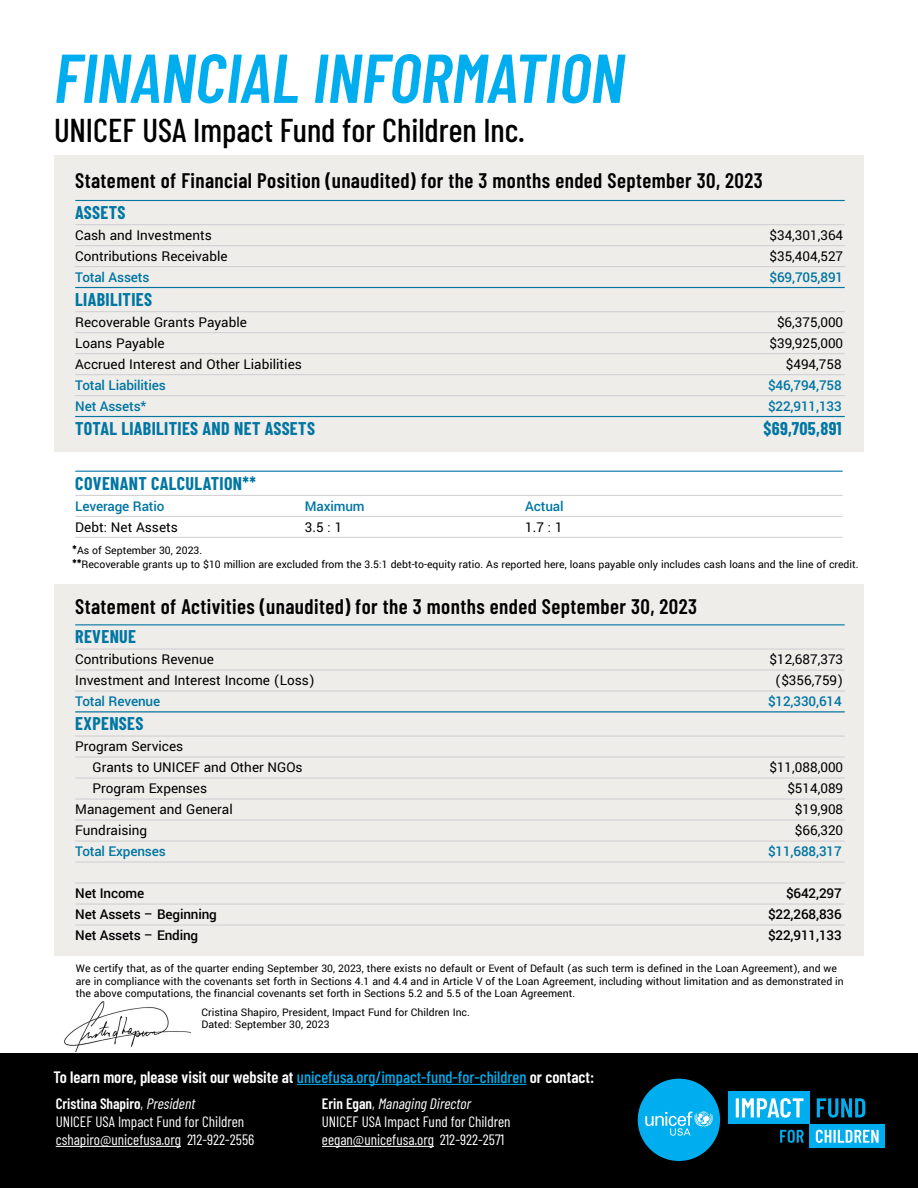
<style>
.page{position:relative;width:918px;height:1188px;background:#fff}
.page>*{position:absolute;margin:0;border:0;box-sizing:border-box;transform-origin:0 0}
.t1{font:italic 600 69px "Barlow Condensed";color:#00aeef}
.t2{font:500 33px "Barlow Condensed";color:#000}
.t3{font:600 21px "Barlow Condensed";letter-spacing:.02em;color:#000}
.t4{font:700 18px "Barlow Condensed";letter-spacing:.02em;color:#0076a3}
.t5{font:600 16.5px "Barlow Condensed";color:#fff}
.t6{font:15px/21px "Yantramanav";color:#000}
.t7{font:15px/18px "Barlow Condensed";color:#fff}
.t8{font:500 15px "Yantramanav";letter-spacing:-.01em;color:#0076a3}
.t9{font:500 15px "Yantramanav";letter-spacing:-.01em;color:#000}
.t10{font:11.7px/12.5px "Yantramanav";color:#000}
.s1{font-family:"Barlow Condensed";font-weight:700}
.s2{font-weight:500;color:#00aeef}
.s3{font-weight:600}
.s4{font-style:italic}
</style>
<div class="page">
<div style="left:54px;top:155px;width:810px;height:297px;background:#efedea"></div>
<hr style="left:75px;top:200px;width:770px;height:1px;background:#0076a3">
<hr style="left:75px;top:224px;width:770px;height:1px;background:#cdced1">
<hr style="left:75px;top:245px;width:770px;height:1px;background:#cdced1">
<hr style="left:75px;top:266px;width:770px;height:1px;background:#cdced1">
<hr style="left:75px;top:287px;width:770px;height:1px;background:#0076a3">
<hr style="left:75px;top:311px;width:770px;height:1px;background:#cdced1">
<hr style="left:75px;top:332px;width:770px;height:1px;background:#cdced1">
<hr style="left:75px;top:353px;width:770px;height:1px;background:#cdced1">
<hr style="left:75px;top:374px;width:770px;height:1px;background:#cdced1">
<hr style="left:75px;top:395px;width:770px;height:1px;background:#cdced1">
<hr style="left:75px;top:416px;width:770px;height:1px;background:#0076a3">
<div style="left:54px;top:584px;width:810px;height:372px;background:#efedea"></div>
<hr style="left:75px;top:624px;width:770px;height:1px;background:#0076a3">
<hr style="left:75px;top:649px;width:770px;height:1px;background:#cdced1">
<hr style="left:75px;top:670px;width:770px;height:1px;background:#cdced1">
<hr style="left:75px;top:691px;width:770px;height:1px;background:#cdced1">
<hr style="left:75px;top:712px;width:770px;height:1px;background:#cdced1">
<hr style="left:75px;top:711px;width:770px;height:1px;background:#0076a3">
<hr style="left:75px;top:736px;width:770px;height:1px;background:#cdced1">
<hr style="left:75px;top:757px;width:770px;height:1px;background:#cdced1">
<hr style="left:75px;top:778px;width:770px;height:1px;background:#cdced1">
<hr style="left:75px;top:799px;width:770px;height:1px;background:#cdced1">
<hr style="left:75px;top:820px;width:770px;height:1px;background:#cdced1">
<hr style="left:75px;top:841px;width:770px;height:1px;background:#cdced1">
<hr style="left:75px;top:862px;width:770px;height:1px;background:#cdced1">
<hr style="left:75px;top:883px;width:770px;height:1px;background:#cdced1">
<hr style="left:75px;top:904px;width:770px;height:1px;background:#cdced1">
<hr style="left:75px;top:925px;width:770px;height:1px;background:#cdced1">
<img style="left:64px;top:1001px;width:127px;height:51px">
<hr style="left:75px;top:471px;width:768px;height:1px;background:#0076a3">
<hr style="left:75px;top:495px;width:768px;height:1px;background:#cdced1">
<hr style="left:75px;top:516px;width:768px;height:1px;background:#cdced1">
<hr style="left:75px;top:537px;width:768px;height:1px;background:#cdced1">
<div style="left:0;top:1053px;width:918px;height:135px;background:#000"></div>
<hr style="left:297px;top:1084px;width:229px;height:1px;background:#00aeef">
<hr style="left:56px;top:1146px;width:125px;height:1px;background:#fff">
<hr style="left:322px;top:1146px;width:112px;height:1px;background:#fff">
<div style="left:728px;top:1091px;width:82px;height:33px;background:#00aeef"></div>
<div style="left:810px;top:1124px;width:75px;height:24px;background:#00aeef"></div>
<svg style="left:736px;top:1098px;width:67px;height:20px"></svg>
<svg style="left:817px;top:1098px;width:48px;height:20px"></svg>
<svg style="left:780px;top:1130px;width:24px;height:13px"></svg>
<svg style="left:816px;top:1130px;width:63px;height:13px"></svg>
<div style="left:638px;top:1079px;width:82px;height:82px;background:#00aeef;border-radius:50%"></div>
<svg style="left:645px;top:1112px;width:68px;height:24px"></svg>
<h1 class="t1" style="left:54px;top:29px;width:572px">FINANCIAL INFORMATION</h1>
<h2 class="t2" style="left:54px;top:106px;width:472px">UNICEF USA Impact Fund for Children Inc.</h2>
<h3 class="t3" style="left:75px;top:165px;width:689px">Statement of Financial Position (unaudited) for the 3 months ended September 30, 2023</h3>
<h3 class="t4" style="left:75px;top:200px;width:52px">ASSETS</h3>
<p class="t6" style="left:75px;top:225px;width:138px">Cash and Investments</p>
<p class="t6" style="left:769px;top:225px;width:75px">$34,301,364</p>
<p class="t6" style="left:75px;top:246px;width:154px">Contributions Receivable</p>
<p class="t6" style="left:769px;top:246px;width:75px">$35,404,527</p>
<p class="t8" style="left:75px;top:268px;width:76px">Total Assets</p>
<p class="t8" style="left:770px;top:268px;width:75px">$69,705,891</p>
<h3 class="t4" style="left:75px;top:287px;width:78px">LIABILITIES</h3>
<p class="t6" style="left:75px;top:312px;width:173px">Recoverable Grants Payable</p>
<p class="t6" style="left:777px;top:312px;width:68px">$6,375,000</p>
<p class="t6" style="left:75px;top:333px;width:91px">Loans Payable</p>
<p class="t6" style="left:769px;top:333px;width:75px">$39,925,000</p>
<p class="t6" style="left:75px;top:354px;width:228px">Accrued Interest and Other Liabilities</p>
<p class="t6" style="left:786px;top:354px;width:57px">$494,758</p>
<p class="t8" style="left:75px;top:376px;width:92px">Total Liabilities</p>
<p class="t8" style="left:768px;top:376px;width:75px">$46,794,758</p>
<p class="t8" style="left:75px;top:397px;width:73px">Net Assets*</p>
<p class="t8" style="left:768px;top:397px;width:75px">$22,911,133</p>
<h3 class="t4" style="left:75px;top:416px;width:241px">TOTAL LIABILITIES AND NET ASSETS</h3>
<h3 class="t4" style="left:763px;top:416px;width:80px">$69,705,891</h3>
<h3 class="t4" style="left:75px;top:470px;width:182px">COVENANT CALCULATION**</h3>
<p class="t8" style="left:75px;top:497px;width:91px">Leverage Ratio</p>
<p class="t8" style="left:305px;top:497px;width:61px">Maximum</p>
<p class="t8" style="left:525px;top:497px;width:40px">Actual</p>
<p class="t6" style="left:75px;top:517px;width:104px">Debt: Net Assets</p>
<p class="t6" style="left:305px;top:517px;width:39px">3.5 : 1</p>
<p class="t6" style="left:525px;top:517px;width:39px">1.7 : 1</p>
<p class="t10" style="left:73px;top:544px;width:787px;line-height:13.5px"><span class="s1">*</span>As of September 30, 2023.<br><span class="s1">**</span>Recoverable grants up to $10 million are excluded from the 3.5:1 debt-to-equity ratio. As reported here, loans payable only includes cash loans and the line of credit.</p>
<h3 class="t3" style="left:75px;top:591px;width:623px">Statement of Activities (unaudited) for the 3 months ended September 30, 2023</h3>
<h3 class="t4" style="left:75px;top:624px;width:62px">REVENUE</h3>
<p class="t6" style="left:75px;top:649px;width:140px">Contributions Revenue</p>
<p class="t6" style="left:769px;top:649px;width:75px">$12,687,373</p>
<p class="t6" style="left:75px;top:670px;width:241px">Investment and Interest Income (Loss)</p>
<p class="t6" style="left:775px;top:670px;width:69px">($356,759)</p>
<p class="t8" style="left:75px;top:692px;width:86px">Total Revenue</p>
<p class="t8" style="left:768px;top:692px;width:75px">$12,330,614</p>
<h3 class="t4" style="left:75px;top:711px;width:70px">EXPENSES</h3>
<p class="t6" style="left:93px;top:736px;width:212px;text-indent:-17px">Program Services<br>Grants to UNICEF and Other NGOs</p>
<p class="t6" style="left:769px;top:757px;width:75px">$11,088,000</p>
<p class="t6" style="left:93px;top:778px;width:116px">Program Expenses</p>
<p class="t6" style="left:787px;top:778px;width:57px">$514,089</p>
<p class="t6" style="left:75px;top:799px;width:159px">Management and General</p>
<p class="t6" style="left:795px;top:799px;width:50px">$19,908</p>
<p class="t6" style="left:75px;top:820px;width:74px">Fundraising</p>
<p class="t6" style="left:795px;top:820px;width:50px">$66,320</p>
<p class="t8" style="left:75px;top:842px;width:92px">Total Expenses</p>
<p class="t8" style="left:768px;top:842px;width:75px">$11,688,317</p>
<p class="t9" style="left:75px;top:884px;width:71px">Net Income</p>
<p class="t9" style="left:786px;top:884px;width:57px">$642,297</p>
<p class="t9" style="left:75px;top:905px;width:143px">Net Assets – Beginning</p>
<p class="t9" style="left:768px;top:905px;width:75px">$22,268,836</p>
<p class="t9" style="left:75px;top:926px;width:125px">Net Assets – Ending</p>
<p class="t9" style="left:768px;top:926px;width:75px">$22,911,133</p>
<p class="t10" style="left:76px;top:963px;width:769px">We certify that, as of the quarter ending September 30, 2023, there exists no default or Event of Default (as such term is defined in the Loan Agreement), and we are in compliance with the covenants set forth in Sections 4.1 and 4.4 and in Article V of the Loan Agreement, including without limitation and as demonstrated in the above computations, the financial covenants set forth in Sections 5.2 and 5.5 of the Loan Agreement.</p>
<p class="t10" style="left:202px;top:1006px;width:270px">Cristina Shapiro, President, Impact Fund for Children Inc.<br>Dated: September 30, 2023</p>
<h3 class="t5" style="left:53px;top:1065px;width:542px">To learn more, please visit our website at <span class="s2">unicefusa.org/impact-fund-for-children</span> or contact:</h3>
<p class="t7" style="left:56px;top:1094px;width:200px"><span class="s3">Cristina Shapiro</span>, <span class="s4">President<br></span>UNICEF USA Impact Fund for Children cshapiro@unicefusa.org 212-922-2556</p>
<p class="t7" style="left:322px;top:1094px;width:190px"><span class="s3">E r i n E g a n</span> , <span class="s4">ManagingDirector<br></span>UNICEF USA Impact Fund for Children eegan@unicefusa.org 212-922-2571</p>
</div>
